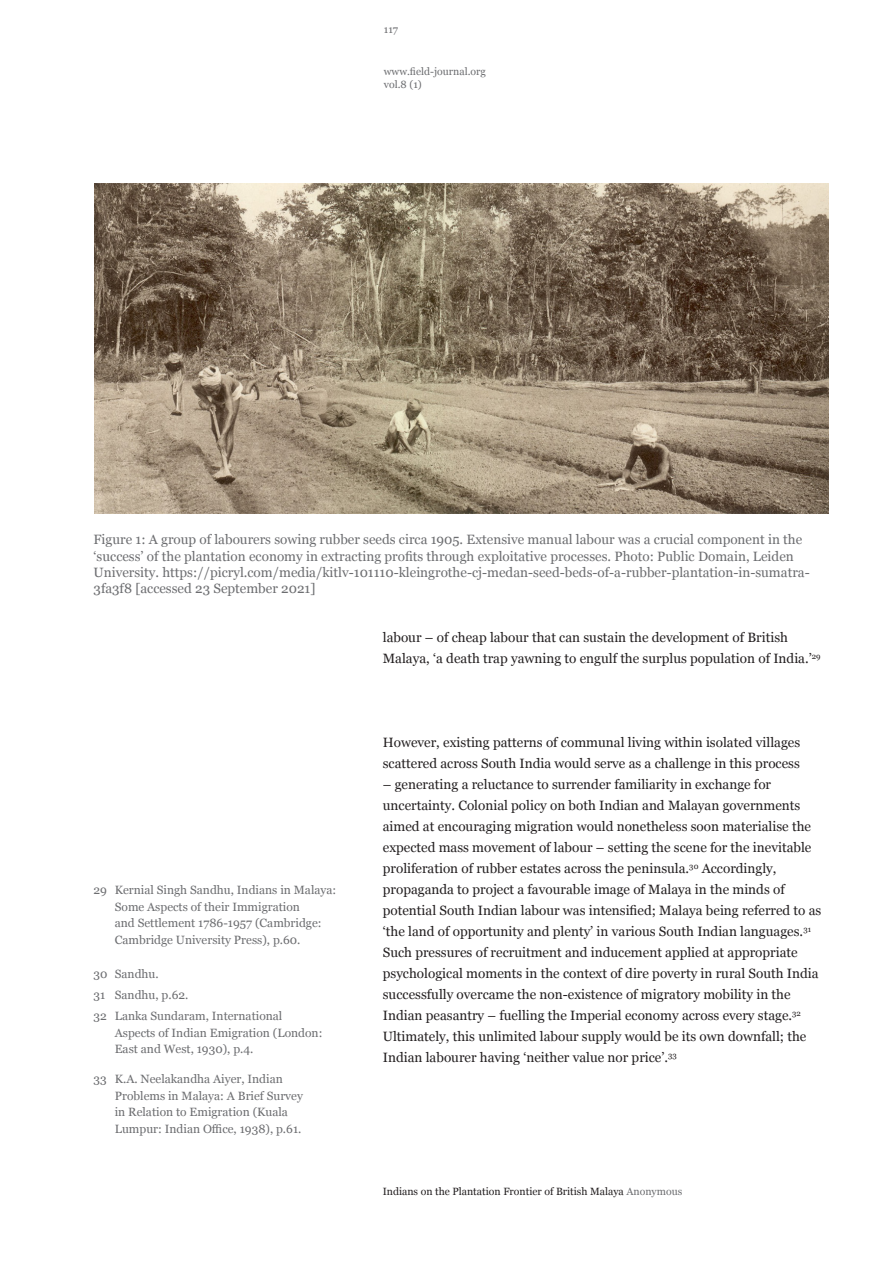
<style>
.page{position:relative;width:893px;height:1263px;background:#fff}
.page>*{position:absolute;margin:0;border:0;box-sizing:border-box;transform-origin:0 0}
._01_FIELD_Main_body{font:13.5px/21px "Georgia";color:#231f20}
._08_FIELD_Image_capt{font:13.5px/16.2px "Georgia";color:#6c6d70}
._07_FIELD_Footnote_t{font:12px/16.5px "Georgia";color:#6c6d70}
.t1{font:10.5px "Georgia";color:#231f20}
.t2{font:10.5px/12.6px "Georgia";color:#6c6d70}
.s1{color:#6c6d70}
</style>
<div class="page">
<img style="left:94px;top:183px;width:734px;height:330px">
<p class="t2" style="left:384px;top:23px;width:16px">117</p>
<p class="t2" style="left:384px;top:65px;width:103px">www.field-journal.org vol.8 (1)</p>
<p class="_08_FIELD_Image_capt" style="left:94px;top:531px;width:718px">Figure 1: A group of labourers sowing rubber seeds circa 1905. Extensive manual labour was a crucial component in the ‘success’ of the plantation economy in extracting profits through exploitative processes. Photo: Public Domain, Leiden University. https://picryl.com/media/kitlv-101110-kleingrothe-cj-medan-seed-beds-of-a-rubber-plantation-in-sumatra-3fa3f8 [accessed 23 September 2021]</p>
<p class="_07_FIELD_Footnote_t" style="left:115px;top:881px;width:223px;text-indent:-21px">29 Kernial Singh Sandhu, Indians in Malaya:<br>Some Aspects of their Immigration<br>and Settlement 1786-1957 (Cambridge:<br>Cambridge University Press), p.60.</p>
<p class="_07_FIELD_Footnote_t" style="left:94px;top:965px;width:67px">30 Sandhu.</p>
<p class="_07_FIELD_Footnote_t" style="left:94px;top:986px;width:96px">31 Sandhu, p.62.</p>
<p class="_07_FIELD_Footnote_t" style="left:115px;top:1007px;width:209px;text-indent:-21px">32 Lanka Sundaram, International<br>Aspects of Indian Emigration (London:<br>East and West, 1930), p.4.</p>
<p class="_07_FIELD_Footnote_t" style="left:115px;top:1070px;width:190px;text-indent:-21px">33 K.A. Neelakandha Aiyer, Indian Problems in Malaya: A Brief Survey in Relation to Emigration (Kuala Lumpur: Indian Office, 1938), p.61.</p>
<p class="_01_FIELD_Main_body" style="left:383px;top:626px;width:439px">labour – of cheap labour that can sustain the development of British<br>Malaya, ‘a death trap yawning to engulf the surplus population of India.’<sup>29</sup></p>
<p class="_01_FIELD_Main_body" style="left:383px;top:731px;width:419px">However, existing patterns of communal living within isolated villages scattered across South India would serve as a challenge in this process</p>
<p class="_01_FIELD_Main_body" style="left:383px;top:773px;width:440px">– generating a reluctance to surrender familiarity in exchange for uncertainty. Colonial policy on both Indian and Malayan governments aimed at encouraging migration would nonetheless soon materialise the expected mass movement of labour – setting the scene for the inevitable proliferation of rubber estates across the peninsula.<sup>30</sup> Accordingly, propaganda to project a favourable image of Malaya in the minds of potential South Indian labour was intensified; Malaya being referred to as ‘the land of opportunity and plenty’ in various South Indian languages.<sup>31<br></sup>Such pressures of recruitment and inducement applied at appropriate psychological moments in the context of dire poverty in rural South India successfully overcame the non-existence of migratory mobility in the Indian peasantry – fuelling the Imperial economy across every stage.<sup>32<br></sup>Ultimately, this unlimited labour supply would be its own downfall; the Indian labourer having ‘neither value nor price’.<sup>33</sup></p>
<p class="t1" style="left:383px;top:1184px;width:301px">Indians on the Plantation Frontier of British Malaya <span class="s1">Anonymous</span></p>
</div>
